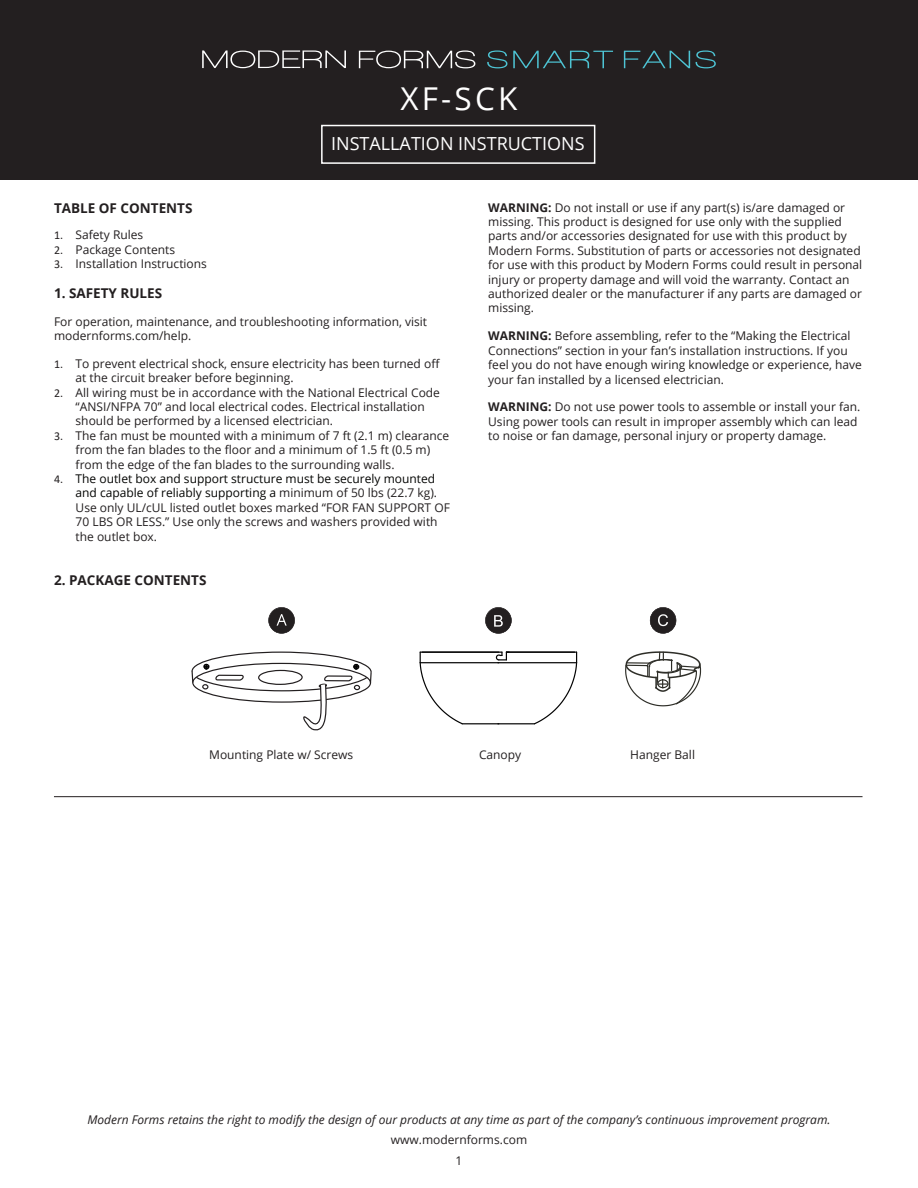
<style>
.page{position:relative;width:918px;height:1188px;background:#fff}
.page>*{position:absolute;margin:0;border:0;box-sizing:border-box;transform-origin:0 0}
.t1{font:31.5px "Open Sans";color:#fff}
.t2{font:18px "Open Sans";color:#fff}
.t3{font:700 13.5px "Open Sans";color:#231f20}
.t4{font:12px/14.4px "Open Sans";color:#231f20}
.t5{font:italic 12px "Open Sans";color:#231f20}
.s1{font-family:"Calibri"}
.s2{color:#040503}
.s3{font-weight:700}
</style>
<div class="page">
<div style="left:0;top:0;width:918px;height:179px;background:#231f20"></div>
<div style="left:321px;top:125px;width:274px;height:39px;border:2px solid #fff"></div>
<svg style="left:202px;top:50px;width:144px;height:18px"></svg>
<svg style="left:359px;top:50px;width:116px;height:18px"></svg>
<svg style="left:487px;top:50px;width:20px;height:18px"></svg>
<svg style="left:513px;top:51px;width:100px;height:17px"></svg>
<svg style="left:624px;top:51px;width:66px;height:17px"></svg>
<svg style="left:696px;top:50px;width:20px;height:18px"></svg>
<hr style="left:54px;top:796px;width:809px;height:1px;background:#231f20">
<svg style="left:495px;top:652px;width:12px;height:9px"></svg>
<hr style="left:420px;top:652px;width:82px;height:1px;background:#030303">
<hr style="left:462px;top:723px;width:37px;height:1px;background:#030303">
<svg style="left:419px;top:652px;width:45px;height:73px"></svg>
<hr style="left:420px;top:662px;width:79px;height:1px;background:#030303">
<hr style="left:422px;top:652px;width:77px;height:1px;background:#030303">
<hr style="left:498px;top:723px;width:37px;height:1px;background:#030303">
<svg style="left:533px;top:652px;width:45px;height:73px"></svg>
<hr style="left:498px;top:662px;width:79px;height:1px;background:#030303">
<hr style="left:506px;top:652px;width:69px;height:1px;background:#030303">
<svg style="left:625px;top:651px;width:77px;height:56px"></svg>
<svg style="left:191px;top:651px;width:181px;height:80px"></svg>
<svg style="left:268px;top:607px;width:27px;height:27px"></svg>
<svg style="left:650px;top:607px;width:26px;height:27px"></svg>
<svg style="left:485px;top:607px;width:27px;height:27px"></svg>
<h1 class="t1" style="left:401px;top:77px;width:118px">XF-SCK</h1>
<h2 class="t2" style="left:331px;top:132px;width:255px">INSTALLATION INSTRUCTIONS</h2>
<p class="t3" style="left:54px;top:198px;width:140px">TABLE OF CONTENTS</p>
<p class="t4" style="left:54px;top:227px;width:91px"><span class="s1">1.</span> Safety Rules</p>
<p class="t4" style="left:54px;top:242px;width:123px"><span class="s1">2.</span> Package Contents</p>
<p class="t4" style="left:54px;top:256px;width:154px"><span class="s1">3.</span> Installation Instructions</p>
<p class="t3" style="left:54px;top:283px;width:110px">1. SAFETY RULES</p>
<p class="t4" style="left:54px;top:314px;width:375px">For operation, maintenance, and troubleshooting information, visit modernforms.com/help.</p>
<p class="t4" style="left:76px;top:356px;width:366px;text-indent:-22px"><span class="s1">1.</span> To prevent electrical shock, ensure electricity has been turned off at the circuit breaker before beginning.</p>
<p class="t4" style="left:76px;top:385px;width:366px;text-indent:-22px"><span class="s1">2.</span> All wiring must be in accordance with the National Electrical Code “ANSI/NFPA 70” and local electrical codes. Electrical installation should be performed by a licensed electrician.</p>
<p class="t4" style="left:76px;top:428px;width:375px;text-indent:-22px"><span class="s1">3.</span> The fan must be mounted with a minimum of 7 ft (2.1 m) clearance from the fan blades to the floor and a minimum of 1.5 ft (0.5 m) from the edge of the fan blades to the surrounding walls.</p>
<p class="t4" style="left:76px;top:471px;width:376px;text-indent:-22px"><span class="s1">4.</span> <span class="s2">The outlet box and support structure must be securely mounted and capable of reliably supporting a</span> minimum of 50 lbs (22.7 kg).<br>Use only UL/cUL listed outlet boxes marked “FOR FAN SUPPORT OF 70 LBS OR LESS.” Use only the screws and washers provided with the outlet box.</p>
<p class="t3" style="left:54px;top:570px;width:154px">2. PACKAGE CONTENTS</p>
<p class="t4" style="left:488px;top:200px;width:376px"><span class="s3">WARNING:</span> Do not install or use if any part(s) is/are damaged or missing. This product is designed for use only with the supplied parts and/or accessories designated for use with this product by Modern Forms. Substitution of parts or accessories not designated for use with this product by Modern Forms could result in personal injury or property damage and will void the warranty. Contact an authorized dealer or the manufacturer if any parts are damaged or missing.</p>
<p class="t4" style="left:488px;top:329px;width:375px"><span class="s3">WARNING:</span> Before assembling, refer to the “Making the Electrical Connections” section in your fan’s installation instructions. If you feel you do not have enough wiring knowledge or experience, have your fan installed by a licensed electrician.</p>
<p class="t4" style="left:488px;top:400px;width:374px"><span class="s3">WARNING:</span> Do not use power tools to assemble or install your fan.<br>Using power tools can result in improper assembly which can lead to noise or fan damage, personal injury or property damage.</p>
<p class="t4" style="left:209px;top:747px;width:146px">Mounting Plate w/ Screws</p>
<p class="t4" style="left:479px;top:747px;width:44px">Canopy</p>
<p class="t4" style="left:630px;top:747px;width:66px">Hanger Ball</p>
<p class="t5" style="left:87px;top:1111px;width:745px">Modern Forms retains the right to modify the design of our products at any time as part of the company’s continuous improvement program.</p>
<p class="t4" style="left:391px;top:1132px;width:138px">www.modernforms.com</p>
<p class="t4" style="left:456px;top:1153px;width:8px">1</p>
</div>
